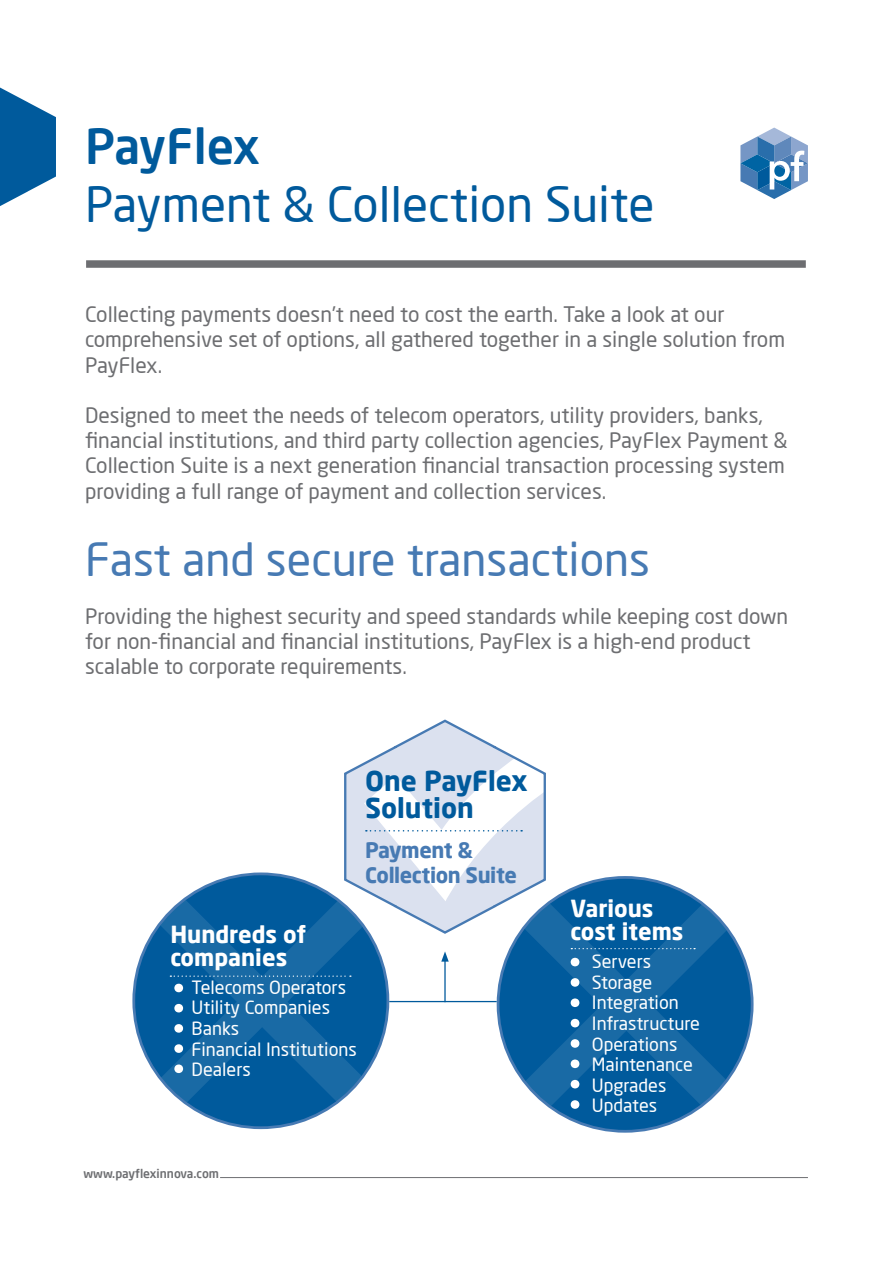
<style>
.page{position:relative;width:893px;height:1263px;background:#fff}
.page>*{position:absolute;margin:0;border:0;box-sizing:border-box;transform-origin:0 0}
.t1{font:48px "Neo Sans Pro";color:#005a9c}
.t2{font:500 48px "Neo Sans Pro";letter-spacing:-.01em;color:#005a9c}
.t3{font:45px "Neo Sans Pro";color:#477ab3}
.t4{font:700 27.3px/27.3px "Neo Sans Pro";color:#005a9c}
.t5{font:700 23.1px/23.1px "Neo Sans Pro";color:#fff}
.t6{font:700 21.3px/24.3px "Neo Sans Pro";letter-spacing:-.02em;color:#477ab3}
.t7{font:21px/25.2px "Neo Sans Pro";color:#6d6e71}
.t8{font:18px/20.5px "Neo Sans Pro";color:#fff}
.t9{font:500 12px "Neo Sans Pro";color:#6d6e71}
</style>
<div class="page">
<hr style="left:220px;top:1177px;width:588px;height:1px;background:#6d6e71">
<svg style="left:0;top:88px;width:56px;height:118px"></svg>
<svg style="left:740px;top:128px;width:68px;height:71px"></svg>
<div style="left:86px;top:260px;width:720px;height:8px;background:#6d6e71"></div>
<hr style="left:444px;top:959px;width:2px;height:43px;background:#005a9c">
<svg style="left:441px;top:951px;width:8px;height:11px"></svg>
<div style="left:498px;top:877px;width:254px;height:254px;background:#005a9c;border-radius:50%"></div>
<svg style="left:518px;top:897px;width:216px;height:216px"></svg>
<div style="left:134px;top:874px;width:254px;height:254px;background:#005a9c;border-radius:50%"></div>
<svg style="left:154px;top:894px;width:216px;height:216px"></svg>
<svg style="left:571px;top:948px;width:124px;height:1px"></svg>
<svg style="left:343px;top:719px;width:205px;height:216px"></svg>
<svg style="left:170px;top:975px;width:181px;height:2px"></svg>
<hr style="left:389px;top:1001px;width:108px;height:1px;background:#005a9c">
<svg style="left:174px;top:983px;width:10px;height:10px"></svg>
<svg style="left:570px;top:957px;width:10px;height:10px"></svg>
<svg style="left:570px;top:978px;width:10px;height:9px"></svg>
<svg style="left:570px;top:998px;width:10px;height:9px"></svg>
<svg style="left:570px;top:1018px;width:10px;height:10px"></svg>
<svg style="left:570px;top:1039px;width:10px;height:9px"></svg>
<svg style="left:570px;top:1059px;width:10px;height:9px"></svg>
<svg style="left:570px;top:1079px;width:10px;height:10px"></svg>
<svg style="left:570px;top:1100px;width:10px;height:9px"></svg>
<svg style="left:174px;top:1003px;width:10px;height:10px"></svg>
<svg style="left:174px;top:1024px;width:10px;height:9px"></svg>
<svg style="left:174px;top:1044px;width:10px;height:9px"></svg>
<svg style="left:174px;top:1064px;width:10px;height:9px"></svg>
<h1 class="t2" style="left:85px;top:116px;width:176px">PayFlex</h1>
<h1 class="t1" style="left:85px;top:175px;width:571px">Payment &amp; Collection Suite</h1>
<p class="t7" style="left:85px;top:302px;width:702px">Collecting payments doesn’t need to cost the earth. Take a look at our comprehensive set of options, all gathered together in a single solution from<br>PayFlex.</p>
<p class="t7" style="left:85px;top:402px;width:704px">Designed to meet the needs of telecom operators, utility providers, banks, financial institutions, and third party collection agencies, PayFlex Payment &amp; Collection Suite is a next generation financial transaction processing system providing a full range of payment and collection services.</p>
<h2 class="t3" style="left:85px;top:531px;width:567px">Fast and secure transactions</h2>
<p class="t7" style="left:85px;top:603px;width:705px">Providing the highest security and speed standards while keeping cost down for non-financial and financial institutions, PayFlex is a high-end product scalable to corporate requirements.</p>
<h3 class="t4" style="left:365px;top:766px;width:165px">One PayFlex<br>Solution</h3>
<p class="t6" style="left:365px;top:838px;width:153px">Payment &amp;<br>Collection Suite</p>
<p class="t5" style="left:170px;top:922px;width:137px">Hundreds of companies</p>
<p class="t8" style="left:192px;top:977px;width:167px">Telecoms Operators<br>Utility Companies<br>Banks<br>Financial Institutions<br>Dealers</p>
<p class="t9" style="left:83px;top:1166px;width:137px">www.payflexinnova.com</p>
<p class="t5" style="left:571px;top:897px;width:114px">Various cost items</p>
<p class="t8" style="left:592px;top:951px;width:110px">Servers<br>Storage<br>Integration<br>Infrastructure<br>Operations<br>Maintenance<br>Upgrades<br>Updates</p>
</div>
